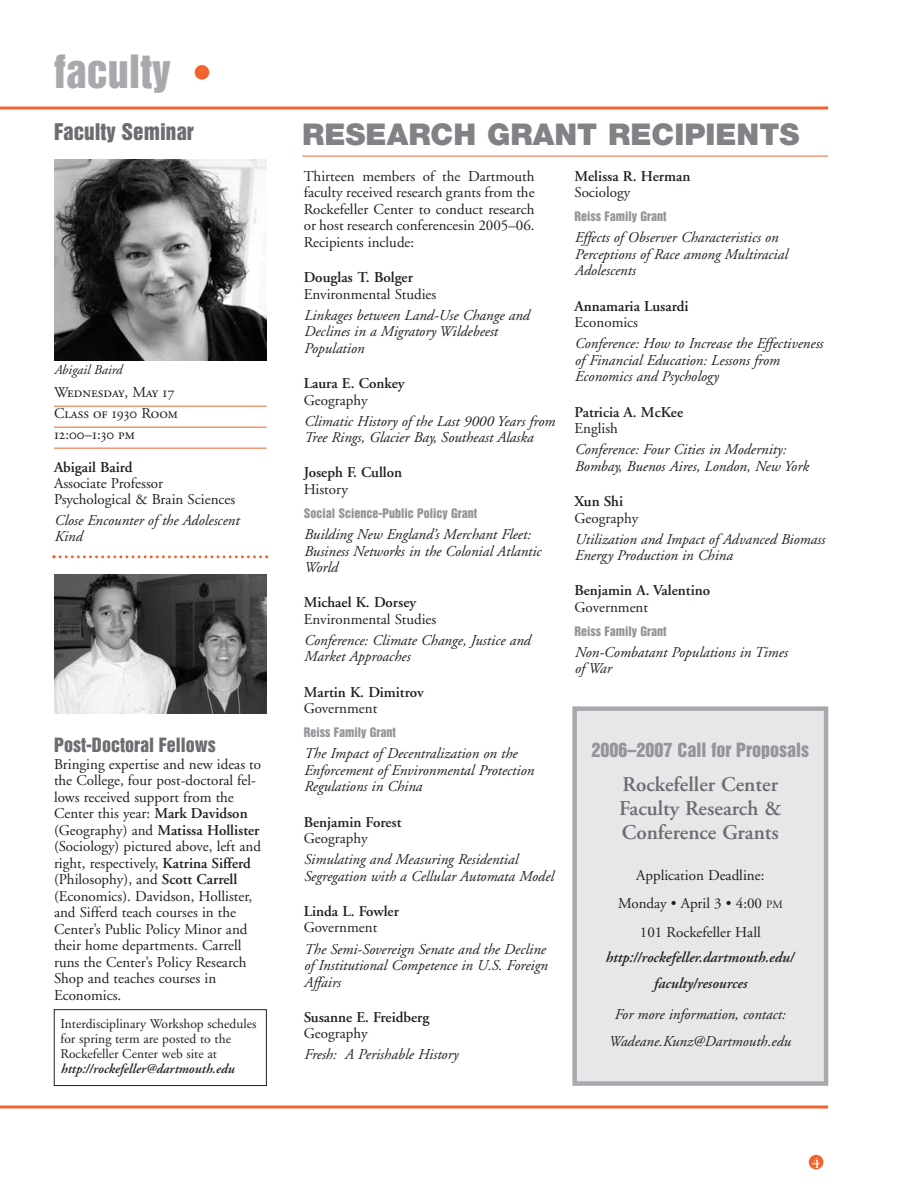
<style>
.page{position:relative;width:918px;height:1188px;background:#fff}
.page>*{position:absolute;margin:0;border:0;box-sizing:border-box;transform-origin:0 0}
.t1{font:42px "Helvetica Inserat";color:#a8a9ad}
.t2{font:900 30px "Helvetica Neue";color:#808285}
.t3{font:600 21px/24px "Adobe Garamond";color:#6c6d70}
.t4{font:21px "Helvetica Inserat";color:#6c6d70}
.t5{font:18px "Helvetica Inserat";color:#939598}
.t6{font:18px "Helvetica Inserat";color:#6c6d70}
.t7{font:italic 15px/16.5px "Adobe Garamond";color:#231f20}
.t8{font:15px/16.5px "Adobe Garamond";color:#231f20}
.t9{font:600 15px "Adobe Garamond";color:#231f20}
.t10{font:italic 600 15px/25.5px "Adobe Garamond";color:#231f20;text-align:center}
.t11{font:15px/21px "Adobe Garamond Regular SC";color:#231f20}
.t12{font:15px "Bauer Bodoni";color:#fff;scale:1.07 1}
.t13{font:13.5px/15.1px "Adobe Garamond";color:#231f20}
.t14{font:italic 600 13.5px "Adobe Garamond";color:#231f20}
.t15{font:italic 13.5px "Adobe Garamond";color:#231f20}
.t16{font:12px "Helvetica Inserat";color:#939598}
.s1{font-weight:600}
.s2{font-size:11.25px}
</style>
<div class="page">
<div style="left:809px;top:1155px;width:14px;height:14px;background:#f2642f;border-radius:50%"></div>
<svg style="left:0;top:106px;width:828px;height:4px;background:#f58a62"></svg>
<hr style="left:0;top:1106px;width:828px;height:2px;background:#f2642f">
<div style="left:195px;top:65px;width:14px;height:15px;background:#f2642f;border-radius:50%"></div>
<div style="left:577px;top:711px;width:247px;height:370px;background:#e6e7e9"></div>
<div style="left:572px;top:706px;width:256px;height:380px;border:4px solid #a8a9ad"></div>
<hr style="left:302px;top:156px;width:526px;height:1px;background:#f2642f">
<svg style="left:52px;top:555px;width:216px;height:3px"></svg>
<hr style="left:54px;top:406px;width:213px;height:1px;background:#f2642f">
<hr style="left:54px;top:427px;width:213px;height:1px;background:#f2642f">
<hr style="left:54px;top:448px;width:213px;height:1px;background:#f2642f">
<img style="left:54px;top:159px;width:213px;height:202px">
<img style="left:54px;top:575px;width:213px;height:139px">
<div style="left:54px;top:1009px;width:213px;height:77px;border:1px solid #231f20"></div>
<h1 class="t1" style="left:54px;top:54px;width:118px">faculty</h1>
<h3 class="t4" style="left:54px;top:124px;width:141px">Faculty Seminar</h3>
<h2 class="t2" style="left:302px;top:124px;width:499px">RESEARCH GRANT RECIPIENTS</h2>
<p class="t15" style="left:54px;top:365px;width:69px">Abigail Baird</p>
<p class="t11" style="left:54px;top:383px;width:126px">Wednesday, May 17<br>Class of 1930 Room<br>12:00–1:30 pm</p>
<p class="t9" style="left:54px;top:461px;width:80px">Abigail Baird</p>
<p class="t8" style="left:54px;top:476px;width:183px;line-height:16px">Associate Professor<br>Psychological &amp; Brain Sciences</p>
<p class="t7" style="left:54px;top:513px;width:186px;line-height:16px">Close Encounter of the Adolescent<br>Kind</p>
<p class="t6" style="left:54px;top:738px;width:163px">Post-Doctoral Fellows</p>
<p class="t8" style="left:54px;top:757px;width:209px">Bringing expertise and new ideas to the College, four post-doctoral fel&shy;lows received support from the<br>Center this year: <span class="s1">Mark Davidson </span>(Geography) and <span class="s1">Matissa Hollister </span>(Sociology) pictured above, left and right, respectively, <span class="s1">Katrina Sifferd </span>(Philosophy), and <span class="s1">Scott Carrell </span>(Economics). Davidson, Hollister, and Sifferd teach courses in the<br>Center’s Public Policy Minor and their home departments. Carrell runs the Center’s Policy Research<br>Shop and teaches courses in<br>Economics.</p>
<p class="t13" style="left:60px;top:1017px;width:197px">Interdisciplinary Workshop schedules for spring term are posted to the<br>Rockefeller Center web site at</p>
<p class="t14" style="left:60px;top:1064px;width:175px">http://rockefeller@dartmouth.edu</p>
<p class="t8" style="left:304px;top:169px;width:232px;text-align:justify">Thirteen members of the Dartmouth faculty received research grants from the Rockefeller Center to conduct research or host research conferencesin 2005–06.<br>Recipients include:</p>
<p class="t9" style="left:304px;top:272px;width:111px">Douglas T. Bolger</p>
<p class="t8" style="left:304px;top:287px;width:134px">Environmental Studies</p>
<p class="t7" style="left:304px;top:308px;width:227px">Linkages between Land-Use Change and<br>Declines in a Migratory Wildebeest<br>Population</p>
<p class="t9" style="left:304px;top:377px;width:102px">Laura E. Conkey</p>
<p class="t8" style="left:304px;top:393px;width:65px">Geography</p>
<p class="t7" style="left:304px;top:414px;width:253px">Climatic History of the Last 9000 Years from<br>Tree Rings, Glacier Bay, Southeast Alaska</p>
<p class="t9" style="left:304px;top:467px;width:100px">Joseph F. Cullon</p>
<p class="t8" style="left:304px;top:482px;width:46px">History</p>
<p class="t16" style="left:304px;top:508px;width:175px">Social Science-Public Policy Grant</p>
<p class="t7" style="left:304px;top:527px;width:239px">Building New England’s Merchant Fleet:<br>Business Networks in the Colonial Atlantic<br>World</p>
<p class="t9" style="left:304px;top:597px;width:114px">Michael K. Dorsey</p>
<p class="t8" style="left:304px;top:612px;width:134px">Environmental Studies</p>
<p class="t7" style="left:304px;top:633px;width:228px">Conference: Climate Change, Justice and<br>Market Approaches</p>
<p class="t9" style="left:304px;top:686px;width:121px">Martin K. Dimitrov</p>
<p class="t8" style="left:304px;top:702px;width:75px">Government</p>
<p class="t16" style="left:304px;top:728px;width:93px">Reiss Family Grant</p>
<p class="t7" style="left:304px;top:747px;width:231px">The Impact of Decentralization on the<br>Enforcement of Environmental Protection<br>Regulations in China</p>
<p class="t9" style="left:304px;top:816px;width:99px">Benjamin Forest</p>
<p class="t8" style="left:304px;top:831px;width:65px">Geography</p>
<p class="t7" style="left:304px;top:853px;width:251px">Simulating and Measuring Residential<br>Segregation with a Cellular Automata Model</p>
<p class="t9" style="left:304px;top:905px;width:97px">Linda L. Fowler</p>
<p class="t8" style="left:304px;top:921px;width:75px">Government</p>
<p class="t7" style="left:304px;top:942px;width:245px">The Semi-Sovereign Senate and the Decline of Institutional Competence in U.S. Foreign<br>Affairs</p>
<p class="t9" style="left:304px;top:1011px;width:127px">Susanne E. Freidberg</p>
<p class="t8" style="left:304px;top:1027px;width:65px">Geography</p>
<p class="t7" style="left:304px;top:1048px;width:156px">Fresh: A Perishable History</p>
<p class="t9" style="left:575px;top:170px;width:117px">Melissa R. Herman</p>
<p class="t8" style="left:575px;top:186px;width:57px">Sociology</p>
<p class="t16" style="left:575px;top:212px;width:93px">Reiss Family Grant</p>
<p class="t7" style="left:575px;top:231px;width:214px">Effects of Observer Characteristics on<br>Perceptions of Race among Multiracial<br>Adolescents</p>
<p class="t9" style="left:575px;top:300px;width:115px">Annamaria Lusardi</p>
<p class="t8" style="left:575px;top:316px;width:65px">Economics</p>
<p class="t7" style="left:575px;top:337px;width:250px">Conference: How to Increase the Effectiveness of Financial Education: Lessons from<br>Economics and Psychology</p>
<p class="t9" style="left:575px;top:406px;width:110px">Patricia A. McKee</p>
<p class="t8" style="left:575px;top:421px;width:45px">English</p>
<p class="t7" style="left:575px;top:443px;width:235px">Conference: Four Cities in Modernity:<br>Bombay, Buenos Aires, London, New York</p>
<p class="t9" style="left:575px;top:495px;width:50px">Xun Shi</p>
<p class="t8" style="left:575px;top:511px;width:65px">Geography</p>
<p class="t7" style="left:575px;top:532px;width:252px">Utilization and Impact of Advanced Biomass<br>Energy Production in China</p>
<p class="t9" style="left:575px;top:585px;width:137px">Benjamin A. Valentino</p>
<p class="t8" style="left:575px;top:600px;width:75px">Government</p>
<p class="t16" style="left:575px;top:626px;width:93px">Reiss Family Grant</p>
<p class="t7" style="left:575px;top:645px;width:214px">Non-Combatant Populations in Times of War</p>
<p class="t5" style="left:591px;top:742px;width:219px">2006–2007 Call for Proposals</p>
<h3 class="t3" style="left:619px;top:774px;width:164px">Rockefeller Center<br>Faculty Research &amp;<br>Conference Grants</h3>
<p class="t8" style="left:618px;top:862px;width:166px;line-height:28.5px;text-align:center">Application Deadline:<br>Monday • April 3 • 4:00 <span class="s2">PM<br></span>101 Rockefeller Hall</p>
<p class="t10" style="left:605px;top:946px;width:190px">http://rockefeller.dartmouth.edu/ faculty/resources</p>
<p class="t7" style="left:609px;top:1002px;width:183px;line-height:27px;text-align:center">For more information, contact:<br>Wadeane.Kunz@Dartmouth.edu</p>
<p class="t12" style="left:811px;top:1157px;width:10px">4</p>
</div>
